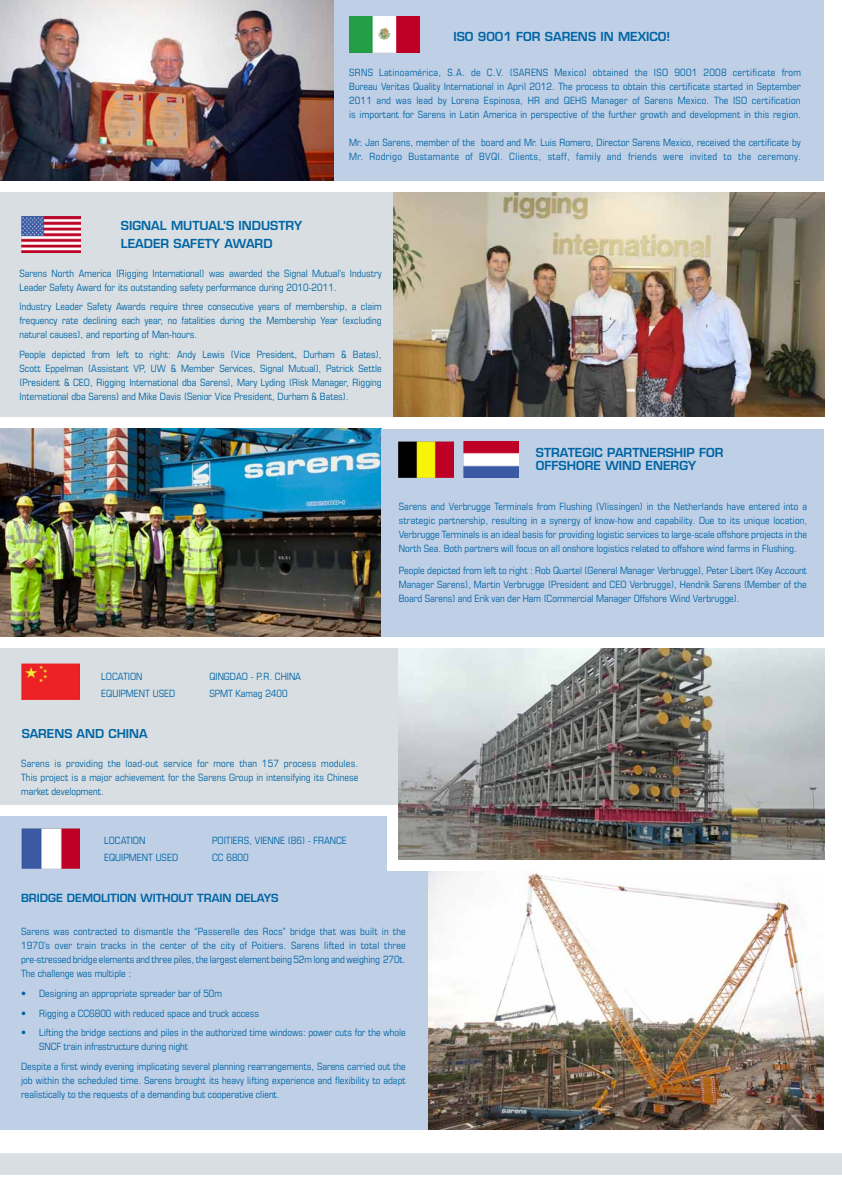
<style>
.page{position:relative;width:842px;height:1191px;background:#fff}
.page>*{position:absolute;margin:0;border:0;box-sizing:border-box;transform-origin:0 0}
.t1{font:600 12.1px/12.1px "Eurostile LT Std";color:#0065a4}
.t2{font:600 12px "Eurostile LT Std";color:#0065a4}
.t3{font:600 11px "Eurostile LT Std";color:#0065a4}
.t4{font:condensed 10px/14px "Eurostile LT Std";color:#0065a4;text-align:justify}
.t5{font:condensed 10px/14px "Eurostile LT Std";letter-spacing:.03em;color:#0065a4}
</style>
<div class="page">
<div style="left:0;top:816px;width:387px;height:56px;background:#bfcfe6"></div>
<svg style="left:0;top:1129px;width:842px;height:45px"></svg>
<img style="left:0;top:429px;width:382px;height:207px">
<div style="left:0;top:648px;width:414px;height:156px;background:#d8dee2"></div>
<div style="left:0;top:192px;width:394px;height:225px;background:#d8dee2"></div>
<img style="left:0;top:0;width:334px;height:180px">
<div style="left:334px;top:0;width:490px;height:180px;background:#bfcfe6"></div>
<img style="left:349px;top:16px;width:71px;height:37px">
<img style="left:394px;top:192px;width:430px;height:225px">
<div style="left:382px;top:429px;width:442px;height:207px;background:#bfcfe6"></div>
<img style="left:399px;top:442px;width:54px;height:36px">
<img style="left:22px;top:216px;width:58px;height:36px">
<img style="left:464px;top:442px;width:54px;height:36px">
<img style="left:427px;top:871px;width:397px;height:258px">
<div style="left:0;top:871px;width:427px;height:258px;background:#bfcfe6"></div>
<img style="left:21px;top:828px;width:59px;height:40px">
<img style="left:399px;top:648px;width:425px;height:211px">
<img style="left:22px;top:663px;width:58px;height:36px">
<p class="t1" style="left:453px;top:30px;width:218px">ISO 9001 FOR SARENS IN MEXICO!</p>
<p class="t1" style="left:121px;top:217px;width:183px;line-height:17.2px">SIGNAL MUTUAL’S INDUSTRY<br>LEADER SAFETY AWARD</p>
<p class="t4" style="left:349px;top:65px;width:7px">SRNS</p>
<p class="t4" style="left:379px;top:65px;width:141px">Latinoamérica, S.A. de C.V. (SARENS</p>
<p class="t4" style="left:554px;top:65px;width:105px">Mexico) obtained the ISO</p>
<p class="t4" style="left:349px;top:65px;width:453px;text-indent:325px">9001 2008 certificate from Bureau Veritas Quality International in April 2012. The process to obtain this certificate started in September 2011 and was lead by Lorena Espinosa, HR and QEHS</p>
<p class="t4" style="left:349px;top:93px;width:453px;text-align:right">certification<br>is important for Sarens in Latin America in perspective of the further growth and development in this region.</p>
<p class="t5" style="left:349px;top:135px;width:453px">Mr. Jan Sarens, member of the board and Mr. Luis Romero, Director Sarens Mexico, received the certificate by<br>Mr. Rodrigo Bustamante of BVQI . Clients, staff, family and friends were invited to the ceremony.</p>
<p class="t4" style="left:592px;top:93px;width:147px">Manager of Sarens Mexico. The ISO</p>
<p class="t4" style="left:20px;top:266px;width:364px">Sarens North America (Rigging International) was awarded the Signal Mutual’s Industry<br>Leader Safety Award for its outstanding safety performance during 2010-2011.</p>
<p class="t4" style="left:20px;top:300px;width:364px">Industry Leader Safety Awards require three consecutive years of membership, a claim frequency rate declining each year, no fatalities during the Membership Year (excluding natural causes), and reporting of Man-hours.</p>
<p class="t4" style="left:20px;top:347px;width:364px">People depicted from left to right: Andy Lewis (Vice President, Durham &amp; Bates), Scott Eppelman (Assistant VP, UW &amp; Member Services, Signal Mutual), Patrick Settle (President &amp; CEO , Rigging International dba Sarens), Mary Lyding (Risk Manager, Rigging International dba Sarens) and Mike Davis (Senior Vice President, Durham &amp; Bates).</p>
<p class="t1" style="left:536px;top:447px;width:189px">STRATEGIC PARTNERSHIP FOR<br>OFFSHORE WIND ENERGY</p>
<p class="t4" style="left:399px;top:499px;width:410px">Sarens and Verbrugge Terminals from Flushing (Vlissingen) in the Netherlands have entered into a strategic partnership, resulting in a synergy of know-how and capability. Due to its unique location, Verbrugge Terminals is an ideal basis for providing logistic services to large-scale offshore projects in the North Sea. Both partners will focus on all onshore logistics related to offshore wind farms in Flushing.</p>
<p class="t4" style="left:399px;top:563px;width:410px">People depicted from left to right : Rob Quartel (General Manager Verbrugge), Peter Libert (Key Account<br>Manager Sarens), Martin Verbrugge (President and CEO</p>
<p class="t4" style="left:399px;top:577px;width:410px;text-indent:231px">Verbrugge), Hendrik Sarens (Member of the<br>Board Sarens) and Erik van der Ham (Commercial Manager Offshore Wind Verbrugge).</p>
<p class="t4" style="left:101px;top:669px;width:71px">Location Q</p>
<p class="t4" style="left:215px;top:669px;width:87px">ingdao - P.R. China</p>
<p class="t4" style="left:101px;top:686px;width:89px">equipment used SPMT</p>
<p class="t4" style="left:236px;top:686px;width:54px">Kamag 2400</p>
<p class="t2" style="left:22px;top:726px;width:127px">SARENS AND CHINA</p>
<p class="t4" style="left:21px;top:756px;width:339px">Sarens is providing the load-out service for more than 157 process modules.<br>This project is a major achievement for the Sarens Group in intensifying its Chinese market development.</p>
<p class="t4" style="left:104px;top:833px;width:43px">Location</p>
<p class="t4" style="left:185px;top:833px;width:18px">P</p>
<p class="t4" style="left:218px;top:833px;width:131px">oitiers, Vienne (86) - France</p>
<p class="t4" style="left:104px;top:850px;width:94px">Equipment used CC</p>
<p class="t4" style="left:226px;top:850px;width:24px">6800</p>
<p class="t3" style="left:21px;top:890px;width:258px">BRIDGE DEMOLITION WITHOUT TRAIN DELAYS</p>
<p class="t4" style="left:21px;top:924px;width:386px">Sarens was contracted to dismantle the “Passerelle des Rocs” bridge that was built in the 1970’s over train tracks in the center of the city of Poitiers. Sarens lifted in total three pre-stressed bridge elements and three piles, the largest element being 52m long and weighing 270t.<br>The challenge was multiple :</p>
<p class="t4" style="left:21px;top:986px;width:202px">• Designing an appropriate spreader bar of 50m</p>
<p class="t4" style="left:21px;top:1005px;width:239px">• Rigging a CC6800 with reduced space and truck access</p>
<p class="t4" style="left:39px;top:1025px;width:368px;text-indent:-18px">• Lifting the bridge sections and piles in the authorized time windows: power cuts for the whole<br>SNCF train infrastructure during night</p>
<p class="t4" style="left:21px;top:1059px;width:386px">Despite a first windy evening implicating several planning rearrangements, Sarens carried out the job within the scheduled time. Sarens brought its heavy lifting experience and flexibility to adapt realistically to the requests of a demanding but cooperative client.</p>
</div>
